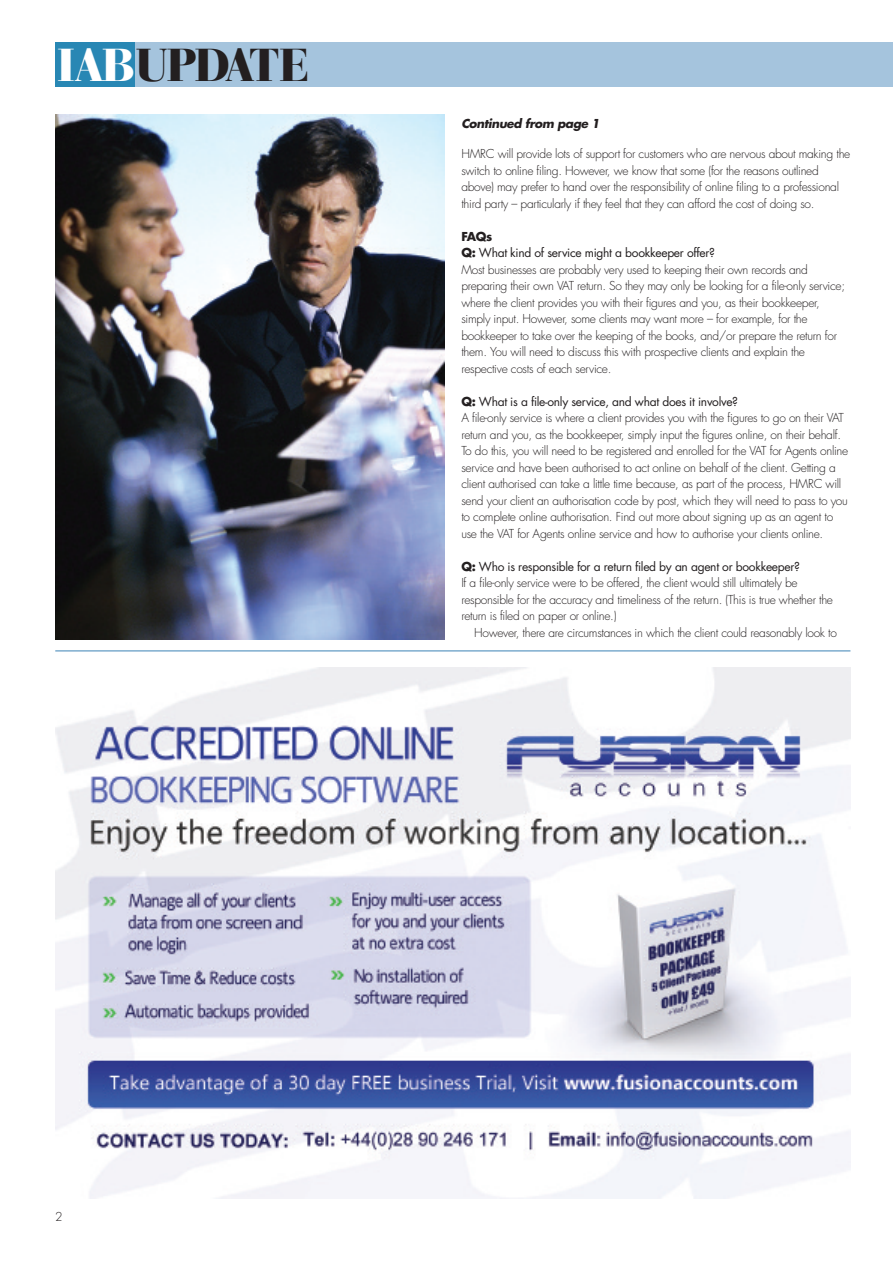
<style>
.page{position:relative;width:893px;height:1263px;background:#fff}
.page>*{position:absolute;margin:0;border:0;box-sizing:border-box;transform-origin:0 0}
.t1{font:900 48.3px "Bauer Bodoni BT";letter-spacing:-.015em;color:#231f20}
.t2{font:300 12px/16.5px "Futura";letter-spacing:-.025em;color:#231f20}
.t3{font:italic 700 12px "Futura";letter-spacing:-.03em;color:#231f20}
.s1{color:#fff}
.s2{font-weight:700}
.s3{font-weight:400}
</style>
<div class="page">
<div style="left:126px;top:43px;width:767px;height:44px;background:#a5c4dd"></div>
<div style="left:55px;top:43px;width:80px;height:44px;background:#2887b4"></div>
<hr style="left:55px;top:650px;width:795px;height:2px;background:#7dacce">
<img style="left:55px;top:667px;width:795px;height:532px">
<img style="left:55px;top:115px;width:389px;height:524px">
<h1 class="t1" style="left:58px;top:49px;width:253px"><span class="s1">IAB</span>UPDATE</h1>
<p class="t3" style="left:461px;top:118px;width:140px">Continued from page 1</p>
<p class="t2" style="left:461px;top:146px;width:390px">HMRC will provide lots of support for customers who are nervous about making the switch to online filing. However, we know that some (for the reasons outlined above) may prefer to hand over the responsibility of online filing to a professional third party – particularly if they feel that they can afford the cost of doing so.</p>
<p class="t2" style="left:461px;top:229px;width:385px"><span class="s2">FAQs<br>Q:</span> <span class="s3">What kind of service might a bookkeeper offer?<br></span>Most businesses are probably very used to keeping their own records and preparing their own VAT return. So they may only be looking for a file-only service; where the client provides you with their figures and you, as their bookkeeper, simply input. However, some clients may want more – for example, for the bookkeeper to take over the keeping of the books, and/or prepare the return for them. You will need to discuss this with prospective clients and explain the respective costs of each service.</p>
<p class="t2" style="left:461px;top:394px;width:388px"><span class="s2">Q:</span> <span class="s3">What is a file-only service, and what does it involve?<br></span>A file-only service is where a client provides you with the figures to go on their VAT return and you, as the bookkeeper, simply input the figures online, on their behalf.<br>To do this, you will need to be registered and enrolled for the VAT for Agents online service and have been authorised to act online on behalf of the client. Getting a client authorised can take a little time because, as part of the process, HMRC will send your client an authorisation code by post, which they will need to pass to you to complete online authorisation. Find out more about signing up as an agent to use the VAT for Agents online service and how to authorise your clients online.</p>
<p class="t2" style="left:461px;top:559px;width:373px"><span class="s2">Q:</span> <span class="s3">Who is responsible for a return filed by an agent or bookkeeper?<br></span>If a file-only service were to be offered, the client would still ultimately be responsible for the accuracy and timeliness of the return. (This is true whether the return is filed on paper or online.)</p>
<p class="t2" style="left:474px;top:625px;width:364px">However, there are circumstances in which the client could reasonably look to</p>
<p class="t2" style="left:55px;top:1209px;width:9px">2</p>
</div>
